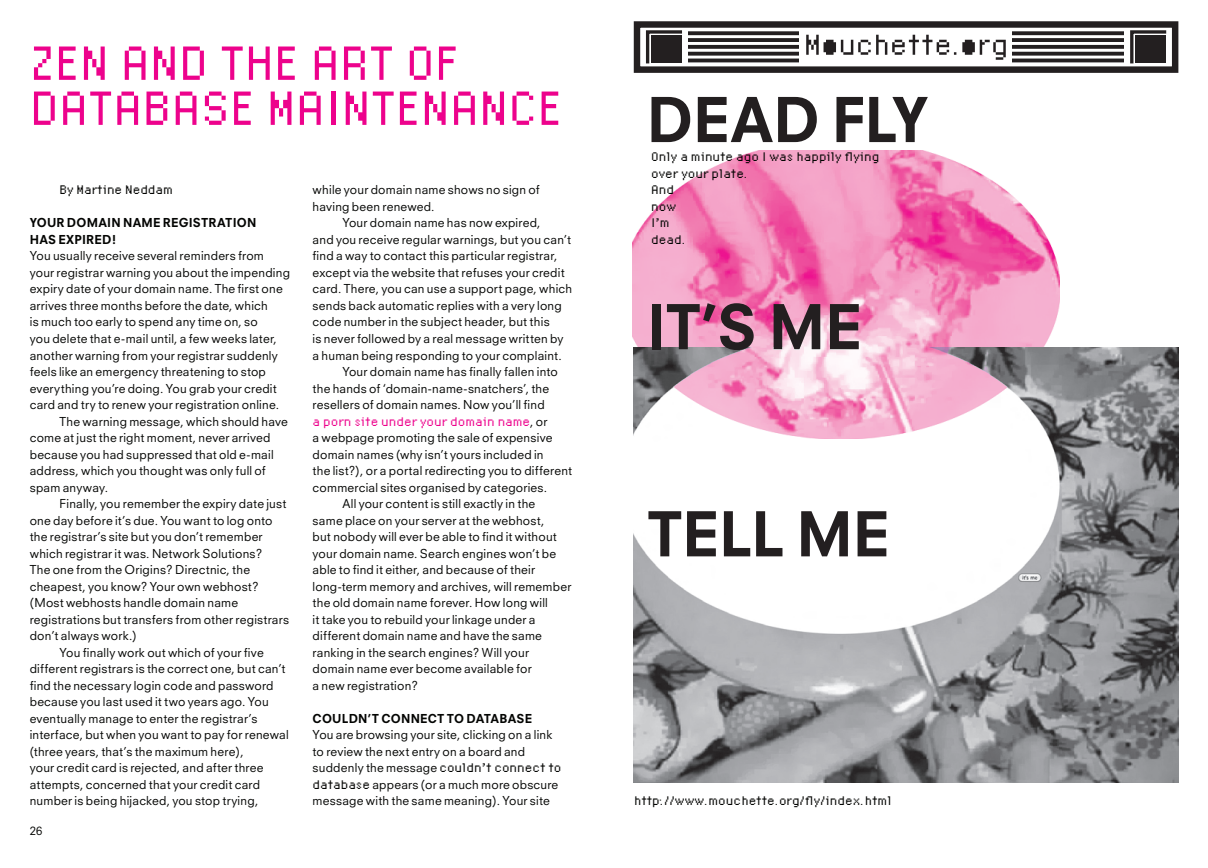
<style>
.page{position:relative;width:1208px;height:868px;background:#fff}
.page>*{position:absolute;margin:0;border:0;box-sizing:border-box;transform-origin:0 0}
.t1{font:75px "Universal Eight";color:#ed028c}
.t2{font:800 60px "Neuzeit S";letter-spacing:-.005em;color:#231f20}
.t3{font:19.5px/16.5px "Universal Eight";color:#040503}
.t4{font:19.5px "Universal Eight";color:#ed028c}
.t5{font:12px/16.5px "Neuzeit S";letter-spacing:.02em;color:#040503}
.t6{font:800 12px/16.5px "Neuzeit S";letter-spacing:.015em;color:#040503}
.t7{font:11.25px "Neuzeit S";color:#040503}
.s1{font-family:"Neuzeit S";font-size:12px;color:#040503}
.s2{font-family:"Universal Eight";font-size:19.5px}
</style>
<div class="page">
<svg style="left:688px;top:35px;width:436px;height:28px"></svg>
<svg style="left:688px;top:31px;width:436px;height:4px"></svg>
<svg style="left:688px;top:38px;width:436px;height:4px"></svg>
<svg style="left:688px;top:45px;width:436px;height:4px"></svg>
<svg style="left:688px;top:52px;width:436px;height:4px"></svg>
<hr style="left:661px;top:59px;width:496px;height:3px;background:#231f20">
<div style="left:640px;top:25px;width:47px;height:44px;background:#fff"></div>
<svg style="left:646px;top:30px;width:36px;height:34px"></svg>
<div style="left:799px;top:22px;width:213px;height:50px;background:#fff"></div>
<div style="left:1124px;top:25px;width:47px;height:44px;background:#fff"></div>
<svg style="left:1130px;top:30px;width:37px;height:34px"></svg>
<svg style="left:806px;top:35px;width:199px;height:25px"></svg>
<div style="left:634px;top:21px;width:544px;height:52px;border:6px solid #231f20"></div>
<img style="left:634px;top:347px;width:544px;height:435px">
<img style="left:632px;top:151px;width:427px;height:287px">
<h1 class="t1" style="left:30px;top:30px;width:423px">Zen and the Art of</h1>
<h1 class="t1" style="left:30px;top:75px;width:534px">Database Maintenance</h1>
<h3 class="t3" style="left:60px;top:181px;width:115px">By Martine Neddam</h3>
<p class="t6" style="left:30px;top:215px;width:228px">YOUR DOMAIN NAME REGISTRATION<br>HAS EXPIRED!</p>
<p class="t5" style="left:30px;top:247px;width:236px">You usually receive several reminders from</p>
<p class="t5" style="left:30px;top:264px;width:262px">your registrar warning you about the impending</p>
<p class="t5" style="left:30px;top:280px;width:254px">expiry date of your domain name. The first one</p>
<p class="t5" style="left:30px;top:297px;width:240px">arrives three months before the date, which</p>
<p class="t5" style="left:30px;top:313px;width:229px">is much too early to spend any time on, so</p>
<p class="t5" style="left:30px;top:330px;width:249px">you delete that e-mail until, a few weeks later,</p>
<p class="t5" style="left:30px;top:346px;width:250px">another warning from your registrar suddenly</p>
<p class="t5" style="left:30px;top:363px;width:238px">feels like an emergency threatening to stop</p>
<p class="t5" style="left:30px;top:379px;width:248px">everything you’re doing. You grab your credit</p>
<p class="t5" style="left:30px;top:396px;width:251px">card and try to renew your registration online.</p>
<p class="t5" style="left:60px;top:412px;width:230px">The warning message, which should have</p>
<p class="t5" style="left:30px;top:429px;width:242px">come at just the right moment, never arrived</p>
<p class="t5" style="left:30px;top:445px;width:245px">because you had suppressed that old e-mail</p>
<p class="t5" style="left:30px;top:462px;width:238px">address, which you thought was only full of</p>
<p class="t5" style="left:30px;top:478px;width:80px">spam anyway.</p>
<p class="t5" style="left:60px;top:495px;width:228px">Finally, you remember the expiry date just</p>
<p class="t5" style="left:30px;top:511px;width:244px">one day before it’s due. You want to log onto</p>
<p class="t5" style="left:30px;top:528px;width:234px">the registrar’s site but you don’t remember</p>
<p class="t5" style="left:30px;top:544px;width:234px">which registrar it was. Network Solutions?</p>
<p class="t5" style="left:30px;top:561px;width:222px">The one from the Origins? Directnic, the</p>
<p class="t5" style="left:30px;top:577px;width:230px">cheapest, you know? Your own webhost?</p>
<p class="t5" style="left:30px;top:594px;width:210px">(Most webhosts handle domain name</p>
<p class="t5" style="left:30px;top:610px;width:261px">registrations but transfers from other registrars</p>
<p class="t5" style="left:30px;top:627px;width:108px">don’t always work.)</p>
<p class="t5" style="left:60px;top:643px;width:206px">You finally work out which of your five</p>
<p class="t5" style="left:30px;top:660px;width:257px">different registrars is the correct one, but can’t</p>
<p class="t5" style="left:30px;top:676px;width:245px">find the necessary login code and password</p>
<p class="t5" style="left:30px;top:693px;width:240px">because you last used it two years ago. You</p>
<p class="t5" style="left:30px;top:709px;width:229px">eventually manage to enter the registrar’s</p>
<p class="t5" style="left:30px;top:726px;width:260px">interface, but when you want to pay for renewal</p>
<p class="t5" style="left:30px;top:742px;width:215px">(three years, that’s the maximum here),</p>
<p class="t5" style="left:30px;top:759px;width:235px">your credit card is rejected, and after three</p>
<p class="t5" style="left:30px;top:775px;width:232px">attempts, concerned that your credit card</p>
<p class="t5" style="left:30px;top:792px;width:230px">number is being hijacked, you stop trying,</p>
<p class="t7" style="left:30px;top:823px;width:14px">26</p>
<p class="t5" style="left:313px;top:181px;width:229px">while your domain name shows no sign of having been renewed.</p>
<p class="t5" style="left:342px;top:214px;width:200px">Your domain name has now expired,</p>
<p class="t5" style="left:313px;top:231px;width:260px">and you receive regular warnings, but you can’t</p>
<p class="t5" style="left:313px;top:247px;width:246px">find a way to contact this particular registrar,</p>
<p class="t5" style="left:313px;top:264px;width:253px">except via the website that refuses your credit</p>
<p class="t5" style="left:313px;top:280px;width:261px">card. There, you can use a support page, which</p>
<p class="t5" style="left:313px;top:297px;width:251px">sends back automatic replies with a very long</p>
<p class="t5" style="left:313px;top:313px;width:238px">code number in the subject header, but this</p>
<p class="t5" style="left:313px;top:330px;width:252px">is never followed by a real message written by</p>
<p class="t5" style="left:313px;top:346px;width:250px">a human being responding to your complaint.</p>
<p class="t5" style="left:342px;top:363px;width:217px">Your domain name has finally fallen into</p>
<p class="t5" style="left:313px;top:379px;width:238px">the hands of ‘domain-name-snatchers’, the</p>
<p class="t5" style="left:313px;top:396px;width:234px">resellers of domain names. Now you’ll find</p>
<h3 class="t4" style="left:313px;top:412px;width:236px">a porn site under your domain name<span class="s1">, or</span></h3>
<p class="t5" style="left:313px;top:429px;width:241px">a webpage promoting the sale of expensive</p>
<p class="t5" style="left:313px;top:445px;width:232px">domain names (why isn’t yours included in</p>
<p class="t5" style="left:313px;top:462px;width:261px">the list?), or a portal redirecting you to different</p>
<p class="t5" style="left:313px;top:478px;width:236px">commercial sites organised by categories.</p>
<p class="t5" style="left:342px;top:495px;width:194px">All your content is still exactly in the</p>
<p class="t5" style="left:313px;top:511px;width:233px">same place on your server at the webhost,</p>
<p class="t5" style="left:313px;top:528px;width:246px">but nobody will ever be able to find it without</p>
<p class="t5" style="left:313px;top:544px;width:245px">your domain name. Search engines won’t be</p>
<p class="t5" style="left:313px;top:561px;width:224px">able to find it either, and because of their</p>
<p class="t5" style="left:313px;top:577px;width:260px">long-term memory and archives, will remember</p>
<p class="t5" style="left:313px;top:594px;width:237px">the old domain name forever. How long will</p>
<p class="t5" style="left:313px;top:610px;width:224px">it take you to rebuild your linkage under a</p>
<p class="t5" style="left:313px;top:627px;width:231px">different domain name and have the same</p>
<p class="t5" style="left:313px;top:643px;width:218px">ranking in the search engines? Will your</p>
<p class="t5" style="left:313px;top:660px;width:221px">domain name ever become available for</p>
<p class="t5" style="left:313px;top:676px;width:107px">a new registration?</p>
<p class="t6" style="left:313px;top:710px;width:221px">COULDN’T CONNECT TO DATABASE</p>
<p class="t5" style="left:313px;top:726px;width:250px">You are browsing your site, clicking on a link to review the next entry on a board and suddenly the message <span class="s2">couldn’t connect to database</span> appears (or a much more obscure message with the same meaning). Your site</p>
<h2 class="t2" style="left:646px;top:83px;width:283px">DEAD FLY</h2>
<h3 class="t3" style="left:651px;top:148px;width:230px">Only a minute ago I was happily flying over your plate.<br>And<br>now<br>I’m<br>dead.</h3>
<h2 class="t2" style="left:646px;top:290px;width:217px">IT’S ME</h2>
<h2 class="t2" style="left:646px;top:497px;width:244px">TELL ME</h2>
<h3 class="t3" style="left:634px;top:792px;width:259px">http://www.mouchette.org/fly/index.html</h3>
</div>
